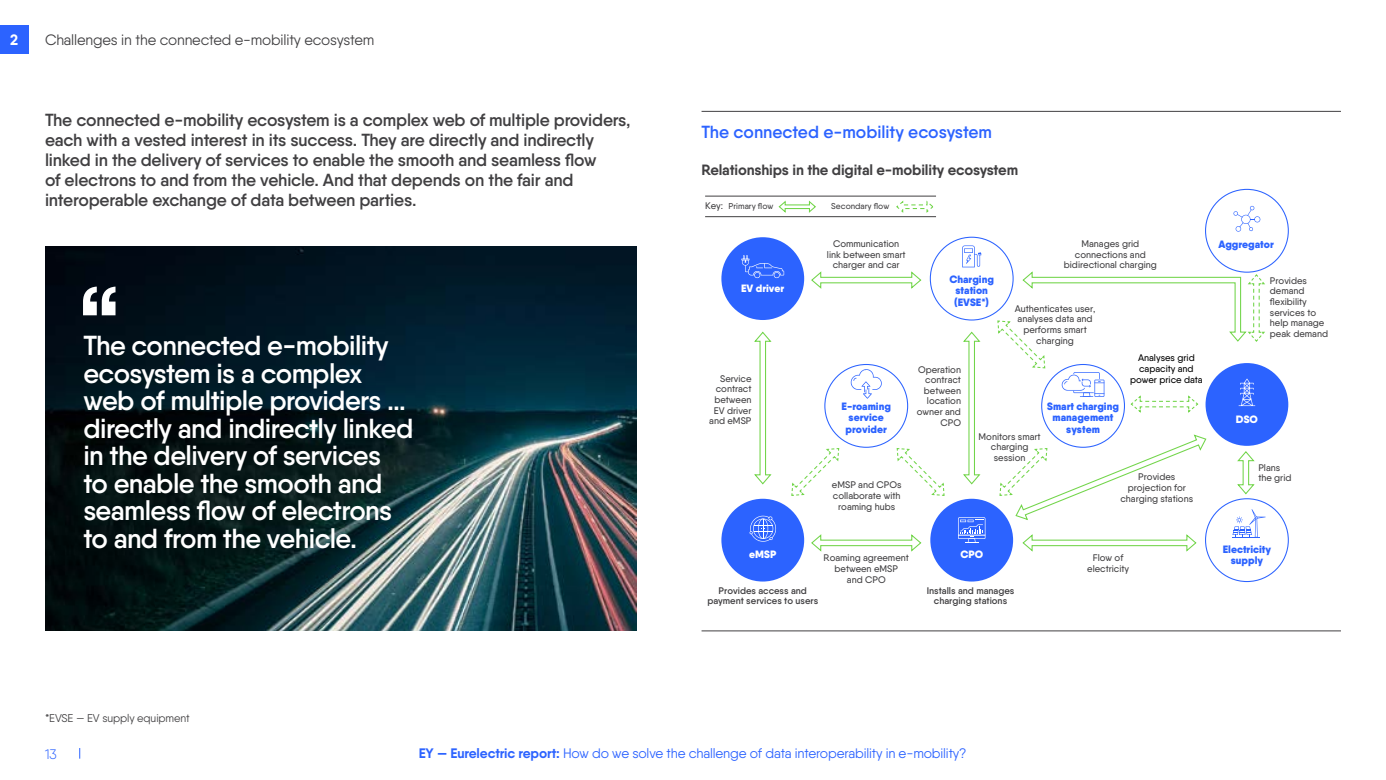
<style>
.page{position:relative;width:1386px;height:780px;background:#fff}
.page>*{position:absolute;margin:0;border:0;box-sizing:border-box;transform-origin:0 0}
.t1{font:600 110px "Qanelas";color:#fff}
.t2{font:600 27.5px/27.5px "Qanelas";letter-spacing:-.02em;color:#fff}
.t3{font:600 17.5px/20px "Qanelas";letter-spacing:-.01em;color:#414042}
.t4{font:600 17.5px "Qanelas";color:#2c63ff}
.t5{font:15px "Qanelas";letter-spacing:-.01em;color:#414042}
.t6{font:700 15px "Qanelas";color:#fff}
.t7{font:700 14.88px "Qanelas";letter-spacing:-.01em;color:#414042}
.t8{font:13.75px "Qanelas";letter-spacing:-.01em;color:#2c63ff}
.t9{font:300 13.75px "Qanelas";color:#2c63ff}
.t10{font:11.25px "Qanelas";letter-spacing:-.01em;color:#414042}
.t11{font:900 10.62px/11.8px "Qanelas";color:#2c63ff;text-align:center}
.t12{font:900 10.62px "Qanelas";color:#fff}
.t13{font:500 9.62px/10.6px "Qanelas";color:#414042;text-align:center}
.t14{font:600 9.62px/10.6px "Qanelas";color:#414042;text-align:center}
.t15{font:500 9.62px/10.6px "Qanelas";color:#000;text-align:center}
.t16{font:500 8.5px "Qanelas";color:#414042}
.s1{font-size:9.62px}
.s2{font-weight:700}
</style>
<div class="page">
<img style="left:45px;top:246px;width:591px;height:384px">
<div style="left:0;top:25px;width:28px;height:28px;background:#2c63ff"></div>
<div style="left:721px;top:237px;width:83px;height:83px;background:#2c63ff;border-radius:50%"></div>
<svg style="left:741px;top:255px;width:43px;height:23px"></svg>
<div style="left:721px;top:498px;width:83px;height:83px;background:#2c63ff;border-radius:50%"></div>
<svg style="left:962px;top:245px;width:19px;height:22px"></svg>
<div style="left:930px;top:498px;width:83px;height:83px;background:#2c63ff;border-radius:50%"></div>
<svg style="left:1233px;top:206px;width:27px;height:26px"></svg>
<svg style="left:811px;top:271px;width:111px;height:18px"></svg>
<svg style="left:778px;top:200px;width:38px;height:13px"></svg>
<svg style="left:896px;top:200px;width:37px;height:13px"></svg>
<svg style="left:811px;top:534px;width:111px;height:18px"></svg>
<svg style="left:1022px;top:534px;width:175px;height:18px"></svg>
<svg style="left:754px;top:331px;width:18px;height:154px"></svg>
<svg style="left:963px;top:331px;width:18px;height:154px"></svg>
<svg style="left:1237px;top:451px;width:18px;height:44px"></svg>
<svg style="left:791px;top:448px;width:48px;height:48px"></svg>
<svg style="left:998px;top:433px;width:209px;height:88px"></svg>
<svg style="left:896px;top:448px;width:49px;height:48px"></svg>
<svg style="left:749px;top:515px;width:27px;height:26px"></svg>
<svg style="left:958px;top:517px;width:27px;height:26px"></svg>
<svg style="left:850px;top:369px;width:31px;height:29px"></svg>
<svg style="left:1232px;top:509px;width:33px;height:28px"></svg>
<div style="left:1205px;top:363px;width:83px;height:83px;background:#2c63ff;border-radius:50%"></div>
<svg style="left:996px;top:270px;width:270px;height:144px"></svg>
<hr style="left:705px;top:196px;width:231px;height:1px;background:#414042">
<hr style="left:705px;top:216px;width:231px;height:1px;background:#414042">
<hr style="left:701px;top:630px;width:639px;height:1px;background:#414042">
<hr style="left:701px;top:111px;width:639px;height:1px;background:#414042">
<h3 class="t6" style="left:10px;top:30px;width:9px">2</h3>
<h3 class="t5" style="left:45px;top:30px;width:331px">Challenges in the connected e-mobility ecosystem</h3>
<p class="t3" style="left:45px;top:109px;width:587px">The connected e-mobility ecosystem is a complex web of multiple providers, each with a vested interest in its success. They are directly and indirectly linked in the delivery of services to enable the smooth and seamless flow<br>of electrons to and from the vehicle. And that depends on the fair and interoperable exchange of data between parties.</p>
<h1 class="t1" style="left:76px;top:257px;width:48px">“</h1>
<h2 class="t2" style="left:83px;top:332px;width:331px">The connected e-mobility ecosystem is a complex web of multiple providers … directly and indirectly linked in the delivery of services<br>to enable the smooth and seamless flow of electrons to and from the vehicle.</h2>
<p class="t10" style="left:45px;top:711px;width:146px">*EVSE — EV supply equipment</p>
<h3 class="t4" style="left:701px;top:121px;width:292px">The connected e-mobility ecosystem</h3>
<h3 class="t7" style="left:701px;top:160px;width:318px">Relationships in the digital e-mobility ecosystem</h3>
<p class="t16" style="left:705px;top:201px;width:70px"><span class="s1">Key:</span> Primary flow</p>
<p class="t16" style="left:831px;top:201px;width:59px">Secondary flow</p>
<p class="t12" style="left:741px;top:281px;width:45px">EV driver</p>
<p class="t13" style="left:709px;top:373px;width:44px;text-align:right">Service contract between<br>EV driver and eMSP</p>
<p class="t13" style="left:827px;top:238px;width:80px">Communication link between smart charger and car</p>
<p class="t11" style="left:841px;top:400px;width:51px">E-roaming service provider</p>
<p class="t13" style="left:832px;top:479px;width:71px">eMSP and CPOs collaborate with roaming hubs</p>
<p class="t11" style="left:949px;top:273px;width:46px">Charging station (EVSE*)</p>
<p class="t13" style="left:1081px;top:238px;width:59px">Manages grid</p>
<p class="t11" style="left:1218px;top:239px;width:57px">Aggregator</p>
<p class="t13" style="left:1063px;top:249px;width:95px">connections and bidirectional charging</p>
<p class="t13" style="left:1014px;top:303px;width:82px">Authenticates user, analyses data and performs smart charging</p>
<p class="t13" style="left:1269px;top:275px;width:60px;text-align:left">Provides demand flexibility services to help manage peak demand</p>
<p class="t13" style="left:916px;top:364px;width:46px;text-align:right">Operation contract between location owner and<br>CPO</p>
<p class="t11" style="left:1047px;top:400px;width:73px">Smart charging management system</p>
<p class="t13" style="left:978px;top:430px;width:64px">Monitors smart charging session</p>
<p class="t15" style="left:1130px;top:352px;width:74px">Analyses grid capacity and power price data</p>
<p class="t12" style="left:1235px;top:412px;width:23px">DSO</p>
<p class="t13" style="left:1258px;top:462px;width:23px">Plans</p>
<p class="t13" style="left:1138px;top:471px;width:39px">Provides</p>
<p class="t13" style="left:1258px;top:472px;width:35px">the grid</p>
<p class="t13" style="left:1120px;top:482px;width:74px">projection for charging stations</p>
<p class="t12" style="left:749px;top:547px;width:29px">eMSP</p>
<p class="t12" style="left:960px;top:547px;width:24px">CPO</p>
<p class="t13" style="left:823px;top:552px;width:87px">Roaming agreement between eMSP<br>and CPO</p>
<p class="t13" style="left:1087px;top:552px;width:43px">Flow of electricity</p>
<p class="t14" style="left:707px;top:585px;width:112px">Provides access and payment services to users</p>
<p class="t14" style="left:926px;top:585px;width:89px">Installs and manages charging stations</p>
<p class="t11" style="left:1222px;top:542px;width:50px">Electricity supply</p>
<h3 class="t9" style="left:45px;top:745px;width:13px">13</h3>
<h3 class="t8" style="left:419px;top:745px;width:549px"><span class="s2">EY — Eurelectric report:</span> How do we solve the challenge of data interoperability in e-mobility?</h3>
</div>
